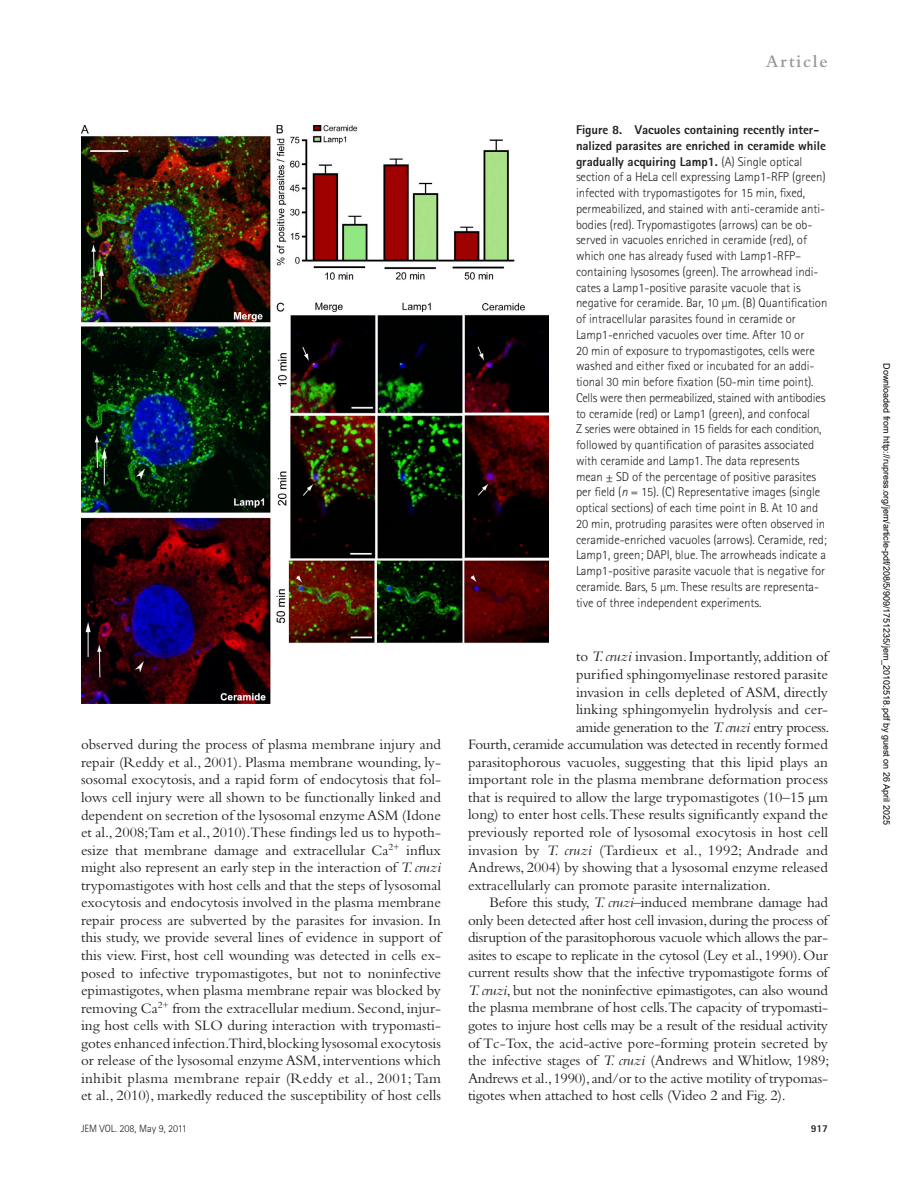
<style>
.page{position:relative;width:918px;height:1188px;background:#fff}
.page>*{position:absolute;margin:0;border:0;box-sizing:border-box;transform-origin:0 0}
.t1{font:600 18px "Bembo Std";letter-spacing:.1em;color:#949698}
.t2{font:15px/17.5px "Bembo Std";color:#231f20;text-align:justify}
.t3{font:15px "Bembo Std";letter-spacing:-.02em;color:#231f20}
.t4{font:15px "Bembo Std";letter-spacing:.02em;color:#231f20}
.t5{font:15px "Bembo Std";letter-spacing:-.025em;color:#231f20}
.t6{font:300 12.75px/15.8px "Rotis Sans Serif Std";letter-spacing:-.005em;color:#231f20}
.t7{font:300 10.5px "Rotis Sans Serif Std";color:#231f20}
.t8{font:800 10.5px "Rotis Sans Serif Std";color:#231f20}
.t9{font:9px "Arial";color:#000}
.s1{font-style:italic}
.s2{font-weight:800}
</style>
<div class="page">
<img style="left:81px;top:125px;width:468px;height:578px">
<p class="t2" style="left:81px;top:736px;width:362px">observed during the process of plasma membrane injury and repair (Reddy et al., 2001). Plasma membrane wounding, ly&shy;sosomal exocytosis, and a rapid form of endocytosis that fol&shy;lows cell injury were all shown to be functionally linked and dependent on secretion of the lysosomal enzyme ASM (Idone et al., 2008;Tam et al., 2010).These findings led us to hypoth&shy;esize that membrane damage and extracellular Ca<sup>2+</sup> influx might also represent an early step in the interaction of <span class="s1">T. cruzi </span>trypomastigotes with host cells and that the steps of lysosomal exocytosis and endocytosis involved in the plasma membrane repair process are subverted by the parasites for invasion. In this study, we provide several lines of evidence in support of this view. First, host cell wounding was detected in cells ex&shy;posed to infective trypomastigotes, but not to noninfective epimastigotes, when plasma membrane repair was blocked by removing Ca<sup>2+</sup> from the extracellular medium. Second, injur&shy;ing host cells with SLO during interaction with trypomasti&shy;gotes enhanced infection.Third, blocking lysosomal exocytosis or release of the lysosomal enzyme ASM, interventions which inhibit plasma membrane repair (Reddy et al., 2001; Tam et al., 2010), markedly reduced the susceptibility of host cells</p>
<p class="t7" style="left:81px;top:1123px;width:107px">JEM VOL. 208, May 9, 2011</p>
<p class="t1" style="left:766px;top:51px;width:64px">Article</p>
<p class="t6" style="left:576px;top:122px;width:253px"><span class="s2">Figure 8. Vacuoles containing recently inter&shy;nalized parasites are enriched in ceramide while gradually acquiring Lamp1.</span> (A) Single optical section of a HeLa cell expressing Lamp1-RFP (green) infected with trypomastigotes for 15 min, fixed, permeabilized, and stained with anti-ceramide anti&shy;bodies (red). Trypomastigotes (arrows) can be ob&shy;served in vacuoles enriched in ceramide (red), of which one has already fused with Lamp1-RFP– containing lysosomes (green). The arrowhead indi&shy;cates a Lamp1-positive parasite vacuole that is negative for ceramide. Bar, 10 µm. (B) Quantification of intracellular parasites found in ceramide or Lamp1-enriched vacuoles over time. After 10 or<br>20 min of exposure to trypomastigotes, cells were washed and either fixed or incubated for an addi&shy;tional 30 min before fixation (50-min time point).<br>Cells were then permeabilized, stained with antibodies to ceramide (red) or Lamp1 (green), and confocal<br>Z series were obtained in 15 fields for each condition, followed by quantification of parasites associated with ceramide and Lamp1. The data represents mean ± SD of the percentage of positive parasites per field (<span class="s1">n</span> = 15). (C) Representative images (single optical sections) of each time point in B. At 10 and 20 min, protruding parasites were often observed in ceramide-enriched vacuoles (arrows). Ceramide, red; Lamp1, green; DAPI, blue. The arrowheads indicate a Lamp1-positive parasite vacuole that is negative for ceramide. Bars, 5 µm. These results are representa&shy;tive of three independent experiments.</p>
<p class="t2" style="left:576px;top:648px;width:253px">to <span class="s1">T. cruzi</span> invasion. Importantly, addition of</p>
<p class="t2" style="left:576px;top:665px;width:254px">purified sphingomyelinase restored parasite</p>
<p class="t2" style="left:576px;top:683px;width:253px">invasion in cells depleted of ASM, directly</p>
<p class="t2" style="left:576px;top:700px;width:253px">linking sphingomyelin hydrolysis and cer-</p>
<p class="t5" style="left:576px;top:718px;width:255px">amide generation to the <span class="s1">T. cruzi</span> entry process.</p>
<p class="t3" style="left:468px;top:736px;width:361px">Fourth, ceramide accumulation was detected in recently formed</p>
<p class="t2" style="left:468px;top:753px;width:361px">parasitophorous vacuoles, suggesting that this lipid plays an</p>
<p class="t2" style="left:468px;top:771px;width:362px">important role in the plasma membrane deformation process</p>
<p class="t2" style="left:468px;top:788px;width:362px">that is required to allow the large trypomastigotes (10–15 µm</p>
<p class="t2" style="left:468px;top:806px;width:361px">long) to enter host cells.These results significantly expand the</p>
<p class="t2" style="left:468px;top:823px;width:361px">previously reported role of lysosomal exocytosis in host cell</p>
<p class="t4" style="left:468px;top:841px;width:361px">invasion by <span class="s1">T. cruzi</span> (Tardieux et al., 1992; Andrade and</p>
<p class="t2" style="left:468px;top:858px;width:361px">Andrews, 2004) by showing that a lysosomal enzyme released</p>
<p class="t2" style="left:468px;top:876px;width:304px">extracellularly can promote parasite internalization.</p>
<p class="t2" style="left:490px;top:893px;width:340px">Before this study, <span class="s1">T. cruzi</span>–induced membrane damage had</p>
<p class="t2" style="left:468px;top:911px;width:362px">only been detected after host cell invasion, during the process of</p>
<p class="t2" style="left:468px;top:929px;width:361px">disruption of the parasitophorous vacuole which allows the par-</p>
<p class="t2" style="left:468px;top:946px;width:362px">asites to escape to replicate in the cytosol (Ley et al., 1990). Our</p>
<p class="t2" style="left:468px;top:964px;width:362px">current results show that the infective trypomastigote forms of</p>
<p class="t2" style="left:468px;top:981px;width:361px"><span class="s1">T. cruzi</span>, but not the noninfective epimastigotes, can also wound</p>
<p class="t2" style="left:468px;top:999px;width:361px">the plasma membrane of host cells.The capacity of trypomasti-</p>
<p class="t2" style="left:468px;top:1016px;width:362px">gotes to injure host cells may be a result of the residual activity</p>
<p class="t2" style="left:468px;top:1034px;width:362px">of Tc-Tox, the acid-active pore-forming protein secreted by</p>
<p class="t2" style="left:468px;top:1051px;width:363px">the infective stages of <span class="s1">T. cruzi</span> (Andrews and Whitlow, 1989;</p>
<p class="t2" style="left:468px;top:1069px;width:361px">Andrews et al., 1990), and/or to the active motility of trypomas-</p>
<p class="t2" style="left:468px;top:1086px;width:319px">tigotes when attached to host cells (Video 2 and Fig. 2).</p>
<p class="t8" style="left:811px;top:1122px;width:19px">917</p>
<p class="t9" style="left:890px;top:363px;width:463px;rotate:90deg">Downloaded from http://rupress.org/jem/article-pdf/208/5/909/1751235/jem_20102518.pdf by guest on 26 April 2025</p>
</div>
